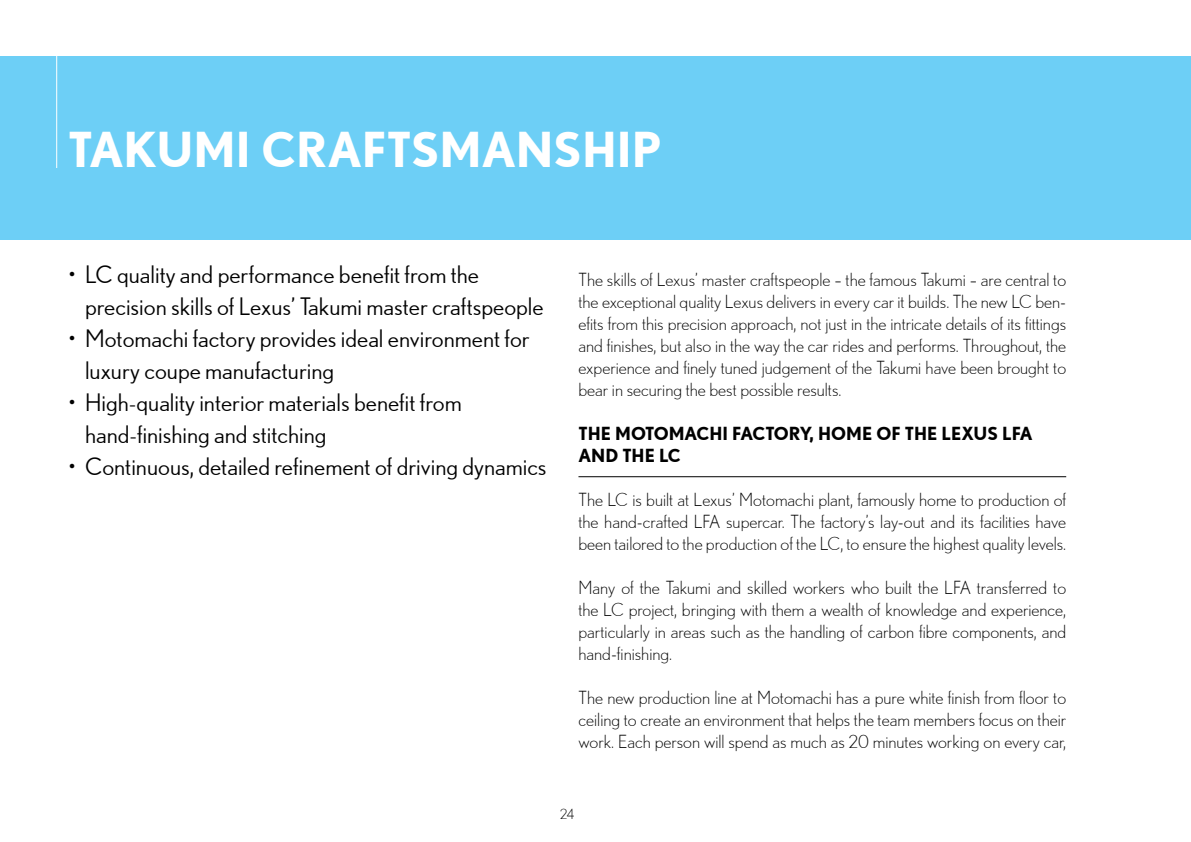
<style>
.page{position:relative;width:1191px;height:842px;background:#fff}
.page>*{position:absolute;margin:0;border:0;box-sizing:border-box;transform-origin:0 0}
.t1{font:700 48px "Nobel WGL";color:#fff}
.t2{font:24px/32px "Nobel WGL";color:#000}
.t3{font:300 18px/22px "Nobel WGL";color:#000;text-align:justify}
.t4{font:700 18px/22px "Nobel WGL";color:#000}
.t5{font:300 14px "Nobel WGL";color:#000}
</style>
<div class="page">
<div style="left:0;top:57px;width:1191px;height:183px;background:#6dcff6"></div>
<hr style="left:578px;top:476px;width:488px;height:1px;background:#000">
<hr style="left:56px;top:5px;width:1px;height:163px;background:#fff">
<h1 class="t1" style="left:68px;top:113px;width:594px">TAKUMI CRAFTSMANSHIP</h1>
<h2 class="t2" style="left:85px;top:258px;width:460px;text-indent:-17px">• LC quality and performance benefit from the precision skills of Lexus’ Takumi master craftspeople</h2>
<h2 class="t2" style="left:85px;top:322px;width:446px;text-indent:-17px">• Motomachi factory provides ideal environment for luxury coupe manufacturing</h2>
<h2 class="t2" style="left:85px;top:386px;width:378px;text-indent:-17px">• High-quality interior materials benefit from hand-finishing and stitching</h2>
<h2 class="t2" style="left:68px;top:450px;width:480px">• Continuous, detailed refinement of driving dynamics</h2>
<p class="t3" style="left:578px;top:268px;width:489px">The skills of Lexus’ master craftspeople – the famous Takumi – are central to the exceptional quality Lexus delivers in every car it builds. The new LC ben&shy;efits from this precision approach, not just in the intricate details of its fittings and finishes, but also in the way the car rides and performs. Throughout, the experience and finely tuned judgement of the Takumi have been brought to bear in securing the best possible results.</p>
<p class="t4" style="left:578px;top:422px;width:455px">THE MOTOMACHI FACTORY, HOME OF THE LEXUS LFA<br>AND THE LC</p>
<p class="t3" style="left:578px;top:488px;width:489px">The LC is built at Lexus’ Motomachi plant, famously home to production of the hand-crafted LFA</p>
<p class="t3" style="left:578px;top:510px;width:489px;text-align:right">supercar. The factory’s lay-out and its facilities have<br>been tailored to the production of the LC, to ensure the highest quality levels.</p>
<p class="t3" style="left:578px;top:576px;width:489px">Many of the Takumi and skilled workers who built the LFA transferred to the LC project, bringing with them a wealth of knowledge and experience, particularly in areas such as the handling of carbon fibre components, and hand-finishing.</p>
<p class="t3" style="left:578px;top:686px;width:489px">The new production line at Motomachi has a pure white finish from floor to ceiling to create an environment that helps the team members focus on their work. Each person will spend as much as 20 minutes working on every car,</p>
<p class="t5" style="left:560px;top:804px;width:16px">24</p>
</div>
